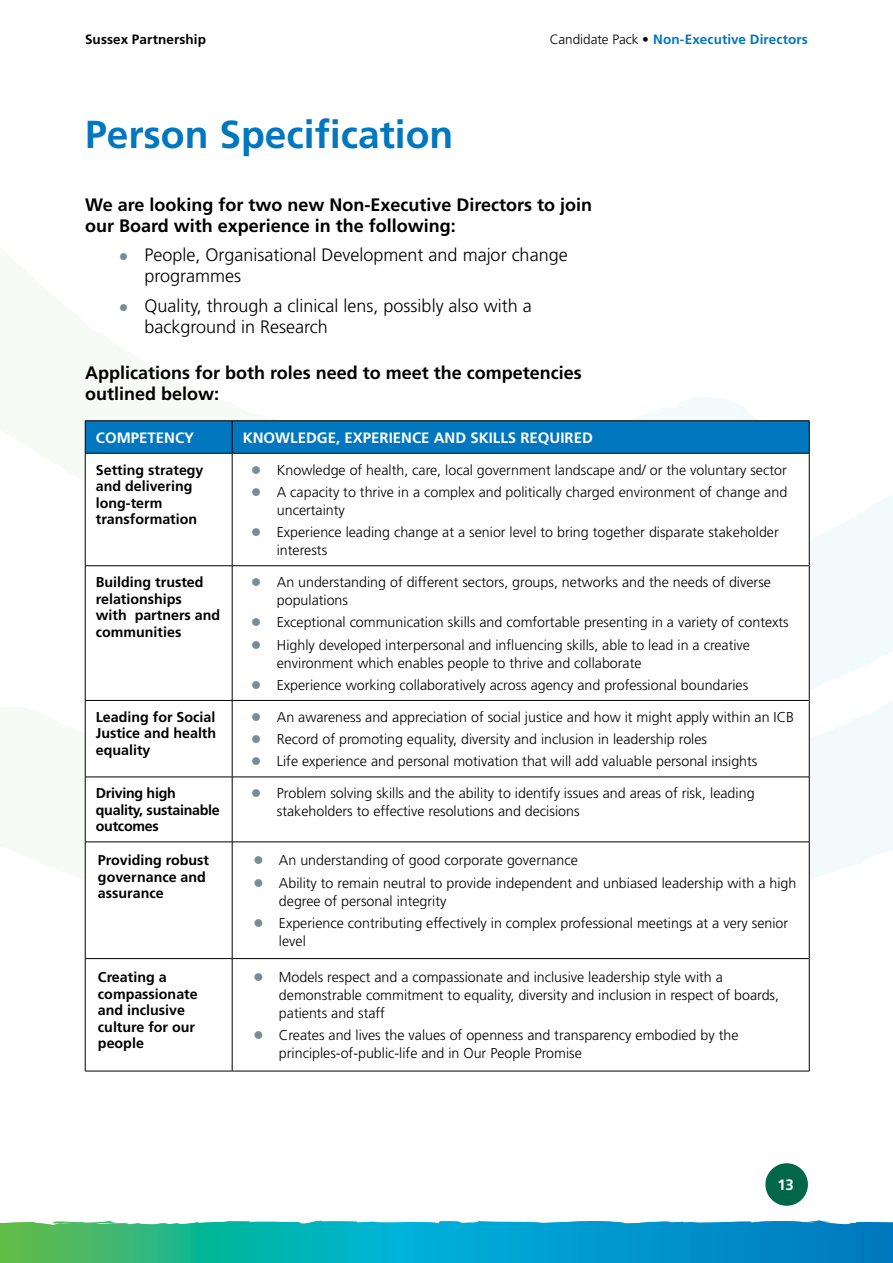
<style>
.page{position:relative;width:893px;height:1263px;background:#fff}
.page>*{position:absolute;margin:0;border:0;box-sizing:border-box;transform-origin:0 0}
.t1{font:700 39px "Frutiger LT Std";color:#0077be}
.t2{font:700 18px/21px "Frutiger LT Std";color:#000}
.t3{font:300 18px/21px "Frutiger LT Std";color:#000}
.t4{font:700 15px "Frutiger LT Std";color:#fff}
.t5{font:300 14.25px/18px "Frutiger LT Std";color:#000}
.t6{font:700 14.25px/16.5px "Frutiger LT Std";color:#000}
.t7{font:700 14.25px/16.5px "Frutiger LT Std";letter-spacing:-.02em;color:#000}
.t8{font:700 13.5px "Frutiger LT Std";letter-spacing:.01em;color:#0077be}
.t9{font:700 13.5px "Frutiger LT Std";letter-spacing:.005em;color:#000}
.s1{font-weight:300;color:#000}
.s2{font-weight:900;color:#000}
.s3{color:#768d99}
</style>
<div class="page">
<div style="left:765px;top:1163px;width:43px;height:43px;background:#006848;border-radius:50%"></div>
<svg style="left:0;top:1220px;width:893px;height:43px;background:#1aa8b6"></svg>
<div style="left:86px;top:421px;width:723px;height:32px;background:#0077be"></div>
<svg style="left:86px;top:454px;width:723px;height:617px"></svg>
<hr style="left:85px;top:420px;width:147px;height:1px;background:#000">
<hr style="left:85px;top:421px;width:1px;height:32px;background:#000">
<hr style="left:232px;top:420px;width:577px;height:1px;background:#000">
<hr style="left:232px;top:421px;width:1px;height:32px;background:#000">
<hr style="left:809px;top:421px;width:1px;height:32px;background:#000">
<hr style="left:85px;top:453px;width:147px;height:1px;background:#000">
<hr style="left:85px;top:453px;width:1px;height:112px;background:#000">
<hr style="left:232px;top:453px;width:577px;height:1px;background:#000">
<hr style="left:232px;top:453px;width:1px;height:112px;background:#000">
<hr style="left:809px;top:453px;width:1px;height:112px;background:#000">
<hr style="left:85px;top:565px;width:147px;height:1px;background:#000">
<hr style="left:85px;top:566px;width:1px;height:134px;background:#000">
<hr style="left:232px;top:565px;width:577px;height:1px;background:#000">
<hr style="left:232px;top:566px;width:1px;height:134px;background:#000">
<hr style="left:809px;top:566px;width:1px;height:134px;background:#000">
<hr style="left:85px;top:700px;width:147px;height:1px;background:#000">
<hr style="left:85px;top:701px;width:1px;height:76px;background:#000">
<hr style="left:232px;top:700px;width:577px;height:1px;background:#000">
<hr style="left:232px;top:701px;width:1px;height:76px;background:#000">
<hr style="left:809px;top:701px;width:1px;height:76px;background:#000">
<hr style="left:85px;top:777px;width:147px;height:1px;background:#000">
<hr style="left:85px;top:777px;width:1px;height:65px;background:#000">
<hr style="left:232px;top:777px;width:577px;height:1px;background:#000">
<hr style="left:232px;top:777px;width:1px;height:65px;background:#000">
<hr style="left:809px;top:777px;width:1px;height:65px;background:#000">
<hr style="left:85px;top:842px;width:147px;height:1px;background:#000">
<hr style="left:85px;top:842px;width:1px;height:116px;background:#000">
<hr style="left:232px;top:842px;width:577px;height:1px;background:#000">
<hr style="left:232px;top:842px;width:1px;height:116px;background:#000">
<hr style="left:809px;top:842px;width:1px;height:116px;background:#000">
<hr style="left:85px;top:958px;width:147px;height:1px;background:#000">
<hr style="left:85px;top:959px;width:1px;height:112px;background:#000">
<hr style="left:232px;top:958px;width:577px;height:1px;background:#000">
<hr style="left:232px;top:959px;width:1px;height:112px;background:#000">
<hr style="left:809px;top:959px;width:1px;height:112px;background:#000">
<hr style="left:85px;top:1071px;width:147px;height:1px;background:#000">
<hr style="left:232px;top:1071px;width:577px;height:1px;background:#000">
<p class="t9" style="left:85px;top:32px;width:122px">Sussex Partnership</p>
<p class="t8" style="left:550px;top:32px;width:260px"><span class="s1">Candidate Pack</span> <span class="s2">•</span> Non-Executive Directors</p>
<h1 class="t1" style="left:85px;top:111px;width:370px">Person Specification</h1>
<p class="t2" style="left:85px;top:194px;width:509px">We are looking for two new Non-Executive Directors to join our Board with experience in the following:</p>
<p class="t3" style="left:145px;top:245px;width:425px;text-indent:-26px"><span class="s3">●</span> People, Organisational Development and major change programmes</p>
<p class="t3" style="left:145px;top:295px;width:389px;text-indent:-26px"><span class="s3">●</span> Quality, through a clinical lens, possibly also with a background in Research</p>
<p class="t2" style="left:85px;top:362px;width:498px">Applications for both roles need to meet the competencies outlined below:</p>
<p class="t4" style="left:96px;top:429px;width:100px">COMPETENCY</p>
<p class="t4" style="left:243px;top:429px;width:352px">KNOWLEDGE, EXPERIENCE AND SKILLS REQUIRED</p>
<p class="t6" style="left:96px;top:461px;width:109px">Setting strategy and delivering long-term transformation</p>
<p class="t5" style="left:251px;top:461px;width:537px"><span class="s3">●</span> Knowledge of health, care, local government landscape and/ or the voluntary sector</p>
<p class="t5" style="left:277px;top:483px;width:512px;text-indent:-26px"><span class="s3">●</span> A capacity to thrive in a complex and politically charged environment of change and uncertainty</p>
<p class="t5" style="left:277px;top:523px;width:503px;text-indent:-26px"><span class="s3">●</span> Experience leading change at a senior level to bring together disparate stakeholder interests</p>
<p class="t6" style="left:96px;top:574px;width:126px">Building trusted relationships<br>with partners and communities</p>
<p class="t5" style="left:277px;top:573px;width:496px;text-indent:-26px"><span class="s3">●</span> An understanding of different sectors, groups, networks and the needs of diverse populations</p>
<p class="t5" style="left:251px;top:614px;width:539px"><span class="s3">●</span> Exceptional communication skills and comfortable presenting in a variety of contexts</p>
<p class="t5" style="left:277px;top:636px;width:475px;text-indent:-26px"><span class="s3">●</span> Highly developed interpersonal and influencing skills, able to lead in a creative environment which enables people to thrive and collaborate</p>
<p class="t5" style="left:251px;top:676px;width:498px"><span class="s3">●</span> Experience working collaboratively across agency and professional boundaries</p>
<p class="t6" style="left:96px;top:709px;width:122px;text-align:justify">Leading for Social Justice and health equality</p>
<p class="t5" style="left:251px;top:708px;width:544px"><span class="s3">●</span> An awareness and appreciation of social justice and how it might apply within an ICB</p>
<p class="t5" style="left:251px;top:730px;width:457px"><span class="s3">●</span> Record of promoting equality, diversity and inclusion in leadership roles</p>
<p class="t5" style="left:251px;top:752px;width:508px"><span class="s3">●</span> Life experience and personal motivation that will add valuable personal insights</p>
<p class="t7" style="left:96px;top:785px;width:125px">Driving high quality, sustainable outcomes</p>
<p class="t5" style="left:277px;top:784px;width:479px;text-indent:-26px"><span class="s3">●</span> Problem solving skills and the ability to identify issues and areas of risk, leading stakeholders to effective resolutions and decisions</p>
<p class="t6" style="left:98px;top:852px;width:113px">Providing robust governance and assurance</p>
<p class="t5" style="left:253px;top:852px;width:326px"><span class="s3">●</span> An understanding of good corporate governance</p>
<p class="t5" style="left:279px;top:874px;width:519px;text-indent:-26px"><span class="s3">●</span> Ability to remain neutral to provide independent and unbiased leadership with a high degree of personal integrity</p>
<p class="t5" style="left:279px;top:914px;width:511px;text-indent:-26px"><span class="s3">●</span> Experience contributing effectively in complex professional meetings at a very senior level</p>
<p class="t6" style="left:98px;top:969px;width:101px">Creating a compassionate and inclusive culture for our people</p>
<p class="t5" style="left:279px;top:968px;width:502px;text-indent:-26px"><span class="s3">●</span> Models respect and a compassionate and inclusive leadership style with a demonstrable commitment to equality, diversity and inclusion in respect of boards, patients and staff</p>
<p class="t5" style="left:279px;top:1026px;width:461px;text-indent:-26px"><span class="s3">●</span> Creates and lives the values of openness and transparency embodied by the principles-of-public-life and in Our People Promise</p>
<p class="t4" style="left:778px;top:1176px;width:18px">13</p>
</div>
